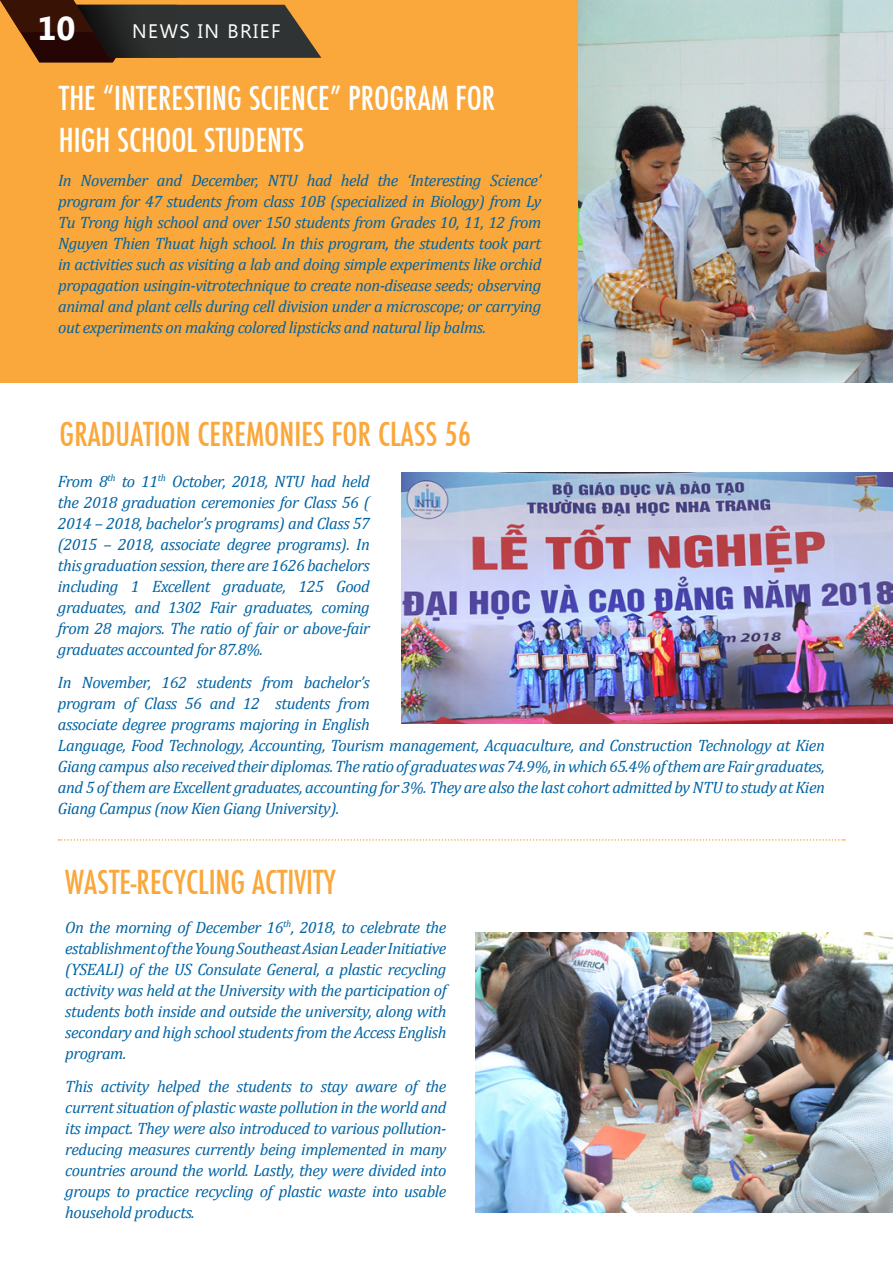
<style>
.page{position:relative;width:893px;height:1263px;background:#fff}
.page>*{position:absolute;margin:0;border:0;box-sizing:border-box;transform-origin:0 0}
.t1{font:36px "SFU Function Condensed";color:#faa73b}
.t2{font:36px/42px "SFU Function Condensed";color:#fff}
.t3{font:700 33px "Segoe UI";color:#fff}
.t4{font:19.5px "Segoe UI";letter-spacing:.075em;color:#fff}
.t5{font:italic 16.5px/21px "Cambria";letter-spacing:-.025em;color:#0064a4;text-align:justify}
</style>
<div class="page">
<div style="left:0;top:0;width:893px;height:382px;background:#faa73b"></div>
<img style="left:578px;top:0;width:315px;height:382px">
<img style="left:402px;top:472px;width:491px;height:251px">
<svg style="left:0;top:0;width:321px;height:63px"></svg>
<svg style="left:59px;top:839px;width:786px;height:2px"></svg>
<img style="left:475px;top:933px;width:417px;height:279px">
<h2 class="t3" style="left:38px;top:5px;width:39px">10</h2>
<p class="t4" style="left:132px;top:18px;width:150px">NEWS IN BRIEF</p>
<h1 class="t2" style="left:59px;top:73px;width:438px">THE “INTERESTING SCIENCE” PROGRAM FOR<br>HIGH SCHOOL STUDENTS</h1>
<p class="t5" style="left:58px;top:169px;width:485px">In November and December, NTU had held the ‘Interesting Science’ program for 47 students from class 10B (specialized in Biology) from Ly Tu Trong high school and over 150 students from Grades 10, 11, 12 from Nguyen Thien Thuat high school. In this program, the students took part in activities such as visiting a lab and doing simple experiments like orchid propagation usingin-vitrotechnique to create non-disease seeds; observing animal and plant cells during cell division under a microscope; or carrying out experiments on making colored lipsticks and natural lip balms.</p>
<h1 class="t1" style="left:60px;top:406px;width:413px">GRADUATION CEREMONIES FOR CLASS 56</h1>
<p class="t5" style="left:58px;top:470px;width:314px">From 8<sup>th</sup> to 11<sup>th</sup> October, 2018, NTU had held the 2018 graduation ceremonies for Class 56 ( 2014 – 2018, bachelor’s programs) and Class 57 (2015 – 2018, associate degree programs). In this graduation session, there are 1626 bachelors including 1 Excellent graduate, 125 Good graduates, and 1302 Fair graduates, coming from 28 majors. The ratio of fair or above-fair graduates accounted for 87.8%.</p>
<p class="t5" style="left:58px;top:672px;width:769px;text-align:left">In November, 162 students from bachelor’s<br>program of Class 56 and 12 students from<br>associate degree programs majoring in English<br>Language, Food Technology, Accounting, Tourism management, Acquaculture, and Construction Technology at Kien Giang campus also received their diplomas. The ratio of graduates was 74.9%, in which 65.4% of them are Fair graduates, and 5 of them are Excellent graduates, accounting for 3%. They are also the last cohort admitted by NTU to study at Kien Giang Campus (now Kien Giang University).</p>
<h1 class="t1" style="left:65px;top:854px;width:272px">WASTE-RECYCLING ACTIVITY</h1>
<p class="t5" style="left:65px;top:916px;width:383px">On the morning of December 16<sup>th</sup>, 2018, to celebrate the establishment of the Young Southeast Asian Leader Initiative (YSEALI) of the US Consulate General, a plastic recycling activity was held at the University with the participation of students both inside and outside the university, along with secondary and high school students from the Access English program.</p>
<p class="t5" style="left:65px;top:1075px;width:383px">This activity helped the students to stay aware of the current situation of plastic waste pollution in the world and its impact. They were also introduced to various pollution&shy;reducing measures currently being implemented in many countries around the world. Lastly, they were divided into groups to practice recycling of plastic waste into usable household products.</p>
</div>
